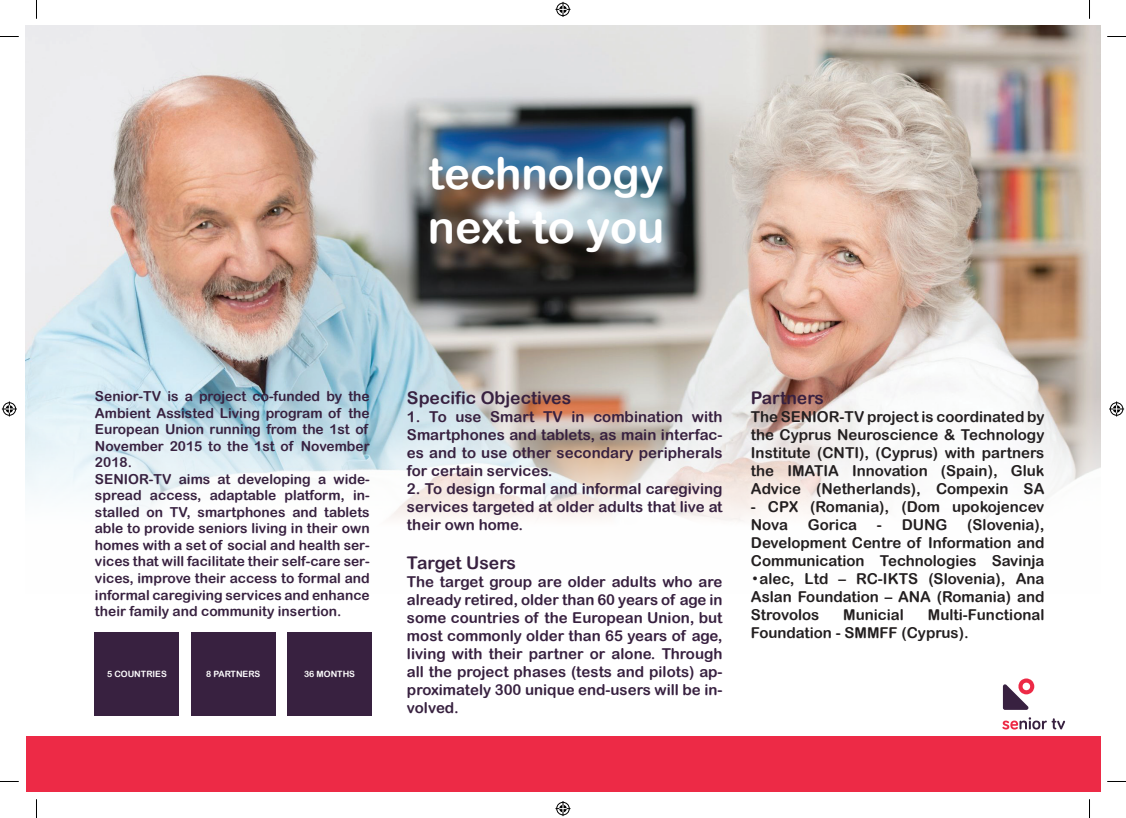
<style>
.page{position:relative;width:1126px;height:818px;background:#fff}
.page>*{position:absolute;margin:0;border:0;box-sizing:border-box;transform-origin:0 0}
.t1{font:45px "Arial Rounded MT Bold";color:#fff}
.t2{font:43.75px "Arial Rounded MT Bold";color:#fff}
.t3{font:17.5px "Arial Rounded MT Bold";color:#382140}
.t4{font:15px/18px "Arial Rounded MT Bold";color:#382140;text-align:justify}
.t5{font:15px/18px "Arial Rounded MT Bold";color:#231f20;text-align:justify}
.t6{font:13.75px/16.5px "Arial Rounded MT Bold";color:#382140}
.t7{font:8.62px "Arial Rounded MT Bold";color:#fff}
.s1{font-family:"CF Helvetica";font-weight:300}
</style>
<div class="page">
<img style="left:26px;top:26px;width:1073px;height:495px">
<div style="left:95px;top:632px;width:84px;height:83px;background:#382140"></div>
<div style="left:191px;top:632px;width:84px;height:83px;background:#382140"></div>
<div style="left:287px;top:632px;width:84px;height:83px;background:#382140"></div>
<div style="left:26px;top:736px;width:1073px;height:55px;background:#ed2a46"></div>
<svg style="left:1002px;top:717px;width:62px;height:12px"></svg>
<svg style="left:1002px;top:678px;width:32px;height:31px"></svg>
<svg style="left:0;top:36px;width:19px;height:1px"></svg>
<svg style="left:1107px;top:36px;width:18px;height:1px"></svg>
<svg style="left:36px;top:0;width:1px;height:19px"></svg>
<svg style="left:36px;top:799px;width:1px;height:18px"></svg>
<svg style="left:1089px;top:0;width:1px;height:19px"></svg>
<svg style="left:1089px;top:799px;width:1px;height:18px"></svg>
<svg style="left:555px;top:2px;width:15px;height:15px"></svg>
<svg style="left:555px;top:801px;width:15px;height:14px"></svg>
<svg style="left:2px;top:401px;width:15px;height:15px"></svg>
<svg style="left:1109px;top:401px;width:14px;height:15px"></svg>
<h2 class="t2" style="left:428px;top:147px;width:237px">technology</h2>
<h1 class="t1" style="left:428px;top:200px;width:238px">next to you</h1>
<p class="t6" style="left:95px;top:388px;width:276px">Senior-TV is a project co-funded by the Ambient Assisted Living program of the European Union running from the 1st of November 2015 to the 1st of November 2018.<br>SENIOR-TV aims at developing a wide&shy;spread access, adaptable platform, in&shy;stalled on TV, smartphones and tablets able to provide seniors living in their own homes with a set of social and health ser&shy;vices that will facilitate their self-care ser&shy;vices, improve their access to formal and informal caregiving services and enhance their family and community insertion.</p>
<p class="t7" style="left:107px;top:668px;width:61px">5 COUNTRIES</p>
<p class="t7" style="left:206px;top:668px;width:56px">8 PARTNERS</p>
<p class="t7" style="left:304px;top:668px;width:52px">36 MONTHS</p>
<p class="t3" style="left:407px;top:387px;width:166px">Specific Objectives</p>
<p class="t4" style="left:407px;top:407px;width:317px">1. To use Smart TV in combination with Smartphones and tablets, as main interfac&shy;es and to use other secondary peripherals for certain services.</p>
<p class="t4" style="left:407px;top:479px;width:317px">2. To design formal and informal caregiving services targeted at older adults that live at their own home.</p>
<p class="t3" style="left:407px;top:552px;width:111px">Target Users</p>
<p class="t4" style="left:407px;top:572px;width:317px">The target group are older adults who are already retired, older than 60 years of age in some countries of the European Union, but most commonly older than 65 years of age, living with their partner or alone. Through all the project phases (tests and pilots) ap&shy;proximately 300 unique end-users will be in&shy;volved.</p>
<p class="t3" style="left:750px;top:387px;width:75px">Partners</p>
<p class="t5" style="left:750px;top:407px;width:295px">The SENIOR-TV project is coordinated by the Cyprus Neuroscience &amp; Technology Institute (CNTI), (Cyprus) with partners the IMATIA Innovation (Spain), Gluk Advice (Netherlands), Compexin SA</p>
<p class="t5" style="left:750px;top:497px;width:295px">- CPX (Romania), (Dom upokojencev<br>Nova</p>
<p class="t5" style="left:750px;top:515px;width:295px;text-indent:216px">(Slovenia), Development Centre of Information and Communication Technologies Savinja</p>
<p class="t5" style="left:750px;top:569px;width:295px"><span class="s1">•</span>alec, Ltd – RC-IKTS (Slovenia), Ana Aslan Foundation – ANA (Romania) and Strovolos</p>
<p class="t5" style="left:807px;top:515px;width:51px">Gorica</p>
<p class="t5" style="left:876px;top:515px;width:72px">- DUNG</p>
<p class="t5" style="left:750px;top:605px;width:295px;text-indent:177px">Multi-Functional<br>Foundation - SMMFF (Cyprus).</p>
<p class="t5" style="left:843px;top:605px;width:62px">Municial</p>
</div>
